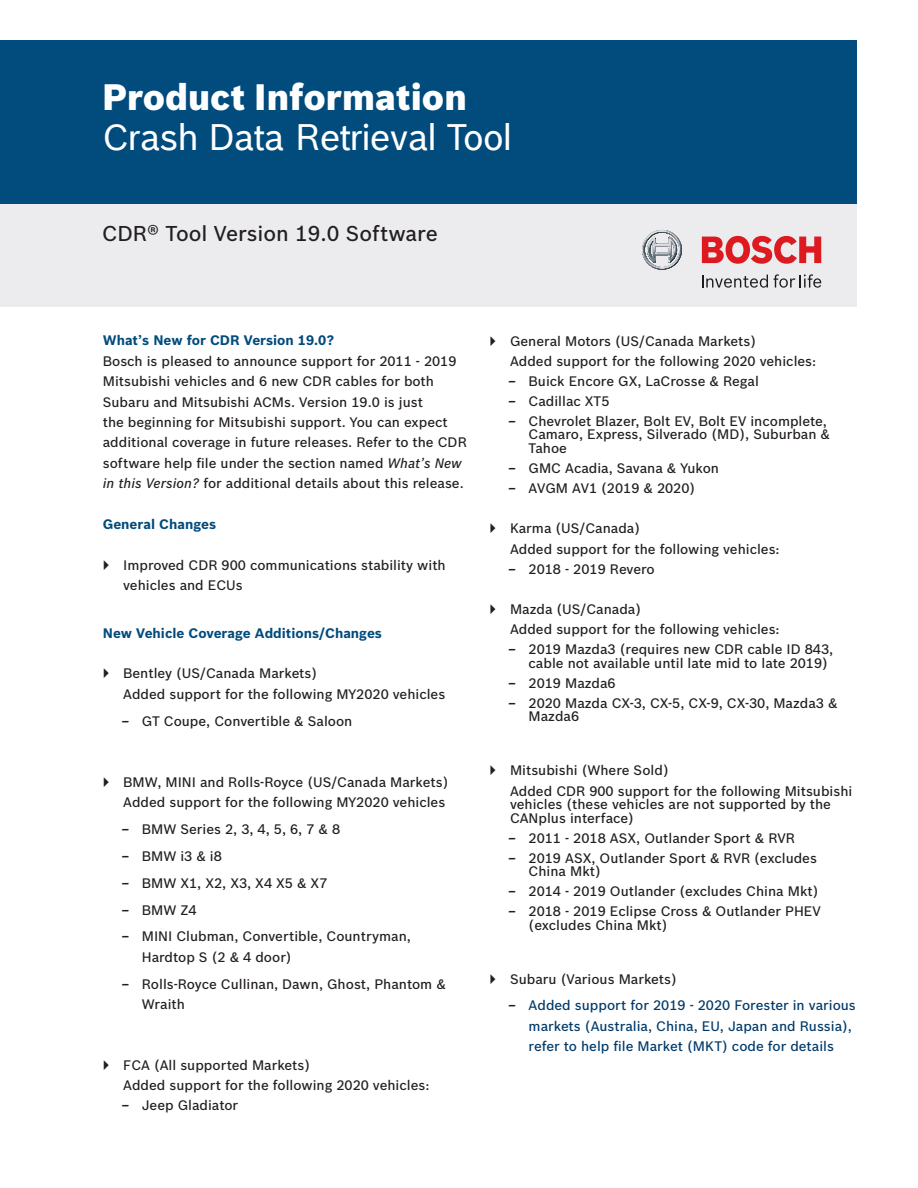
<style>
.page{position:relative;width:918px;height:1188px;background:#fff}
.page>*{position:absolute;margin:0;border:0;box-sizing:border-box;transform-origin:0 0}
.Headline1{font:36px "Bosch Office Sans";color:#fff}
.Headline1-2{font:900 36px "Bosch Sans";color:#fff}
.Secondary_Header_Inf{font:500 21px "Bosch Sans";color:#231f20}
.Running_Text{font:500 13.5px/20.4px "Bosch Sans";color:#231f20}
.t1{font:500 13.5px/20.4px "Bosch Sans";color:#003a6a}
.Introductory_Text{font:700 13.5px "Bosch Sans";color:#014b7d}
.s1{font-style:italic}
.s2{font-family:"Bosch Office Sans";font-weight:700;font-style:italic}
.s3{font-family:"Bosch Office Sans";font-weight:700;font-style:italic;color:#231f20}
</style>
<div class="page">
<div style="left:1px;top:41px;width:856px;height:163px;background:#014b7d"></div>
<div style="left:0;top:204px;width:857px;height:102px;background:#ececee"></div>
<svg style="left:642px;top:230px;width:40px;height:40px"></svg>
<svg style="left:702px;top:275px;width:66px;height:13px"></svg>
<svg style="left:774px;top:274px;width:47px;height:14px"></svg>
<svg style="left:702px;top:236px;width:119px;height:28px"></svg>
<p class="Headline1-2" style="left:102px;top:74px;width:366px">Product Information</p>
<p class="Headline1" style="left:102px;top:110px;width:411px">Crash Data Retrieval Tool</p>
<p class="Secondary_Header_Inf" style="left:102px;top:221px;width:337px">CDR® Tool Version 19.0 Software</p>
<p class="Introductory_Text" style="left:103px;top:332px;width:233px">What’s New for CDR Version 19.0?</p>
<p class="Running_Text" style="left:103px;top:351px;width:365px">Bosch is pleased to announce support for 2011 - 2019<br>Mitsubishi vehicles and 6 new CDR cables for both Subaru and Mitsubishi ACMs. Version 19.0 is just<br>the beginning for Mitsubishi support. You can expect additional coverage in future releases. Refer to the CDR software help file under the section named <span class="s1">What’s New in this Version?</span> for additional details about this release.</p>
<p class="Introductory_Text" style="left:103px;top:516px;width:115px">General Changes</p>
<p class="Running_Text" style="left:123px;top:555px;width:324px">Improved CDR 900 communications stability with vehicles and ECUs</p>
<p class="Introductory_Text" style="left:103px;top:624px;width:281px">New Vehicle Coverage Additions/Changes</p>
<p class="Running_Text" style="left:123px;top:663px;width:324px">Bentley (US/Canada Markets)<br>Added support for the following MY2020 vehicles</p>
<p class="Running_Text" style="left:121px;top:711px;width:233px"><span class="s2">–</span> GT Coupe, Convertible &amp; Saloon</p>
<p class="Running_Text" style="left:123px;top:771px;width:327px">BMW, MINI and Rolls-Royce (US/Canada Markets)<br>Added support for the following MY2020 vehicles</p>
<p class="Running_Text" style="left:121px;top:819px;width:220px"><span class="s2">–</span> BMW Series 2, 3, 4, 5, 6, 7 &amp; 8</p>
<p class="Running_Text" style="left:121px;top:846px;width:102px"><span class="s2">–</span> BMW i3 &amp; i8</p>
<p class="Running_Text" style="left:121px;top:872px;width:208px"><span class="s2">–</span> BMW X1, X2, X3, X4 X5 &amp; X7</p>
<p class="Running_Text" style="left:121px;top:899px;width:77px"><span class="s2">–</span> BMW Z4</p>
<p class="Running_Text" style="left:142px;top:926px;width:271px;text-indent:-20px"><span class="s2">–</span> MINI Clubman, Convertible, Countryman,<br>Hardtop S (2 &amp; 4 door)</p>
<p class="Running_Text" style="left:142px;top:974px;width:306px;text-indent:-20px"><span class="s2">–</span> Rolls-Royce Cullinan, Dawn, Ghost, Phantom &amp;<br>Wraith</p>
<p class="Running_Text" style="left:123px;top:1055px;width:308px">FCA (All supported Markets)<br>Added support for the following 2020 vehicles:</p>
<p class="Running_Text" style="left:121px;top:1095px;width:118px"><span class="s2">–</span> Jeep Gladiator</p>
<p class="Running_Text" style="left:510px;top:330px;width:308px">General Motors (US/Canada Markets)<br>Added support for the following 2020 vehicles:</p>
<p class="Running_Text" style="left:508px;top:371px;width:252px"><span class="s2">–</span> Buick Encore GX, LaCrosse &amp; Regal</p>
<p class="Running_Text" style="left:508px;top:391px;width:103px"><span class="s2">–</span> Cadillac XT5</p>
<p class="Running_Text" style="left:529px;top:414px;width:303px;line-height:13.5px;text-indent:-20px"><span class="s2">–</span> Chevrolet Blazer, Bolt EV, Bolt EV incomplete,<br>Camaro, Express, Silverado (MD), Suburban &amp;<br>Tahoe</p>
<p class="Running_Text" style="left:508px;top:458px;width:212px"><span class="s2">–</span> GMC Acadia, Savana &amp; Yukon</p>
<p class="Running_Text" style="left:508px;top:478px;width:189px"><span class="s2">–</span> AVGM AV1 (2019 &amp; 2020)</p>
<p class="Running_Text" style="left:510px;top:518px;width:271px">Karma (US/Canada)<br>Added support for the following vehicles:</p>
<p class="Running_Text" style="left:508px;top:559px;width:148px"><span class="s2">–</span> 2018 - 2019 Revero</p>
<p class="Running_Text" style="left:510px;top:599px;width:271px">Mazda (US/Canada)<br>Added support for the following vehicles:</p>
<p class="Running_Text" style="left:529px;top:643px;width:306px;line-height:13.5px;text-indent:-20px"><span class="s2">–</span> 2019 Mazda3 (requires new CDR cable ID 843, cable not available until late mid to late 2019)</p>
<p class="Running_Text" style="left:508px;top:673px;width:109px"><span class="s2">–</span> 2019 Mazda6</p>
<p class="Running_Text" style="left:529px;top:696px;width:310px;line-height:13.5px;text-indent:-20px"><span class="s2">–</span> 2020 Mazda CX-3, CX-5, CX-9, CX-30, Mazda3 &amp;<br>Mazda6</p>
<p class="Running_Text" style="left:510px;top:760px;width:344px">Mitsubishi (Where Sold)<br>Added CDR 900 support for the following Mitsubishi</p>
<p class="Running_Text" style="left:510px;top:798px;width:323px;line-height:13.5px">vehicles (these vehicles are not supported by the<br>CANplus interface)</p>
<p class="Running_Text" style="left:508px;top:828px;width:288px"><span class="s2">–</span> 2011 - 2018 ASX, Outlander Sport &amp; RVR</p>
<p class="Running_Text" style="left:529px;top:851px;width:290px;line-height:13.5px;text-indent:-20px"><span class="s2">–</span> 2019 ASX, Outlander Sport &amp; RVR (excludes<br>China Mkt)</p>
<p class="Running_Text" style="left:508px;top:881px;width:312px"><span class="s2">–</span> 2014 - 2019 Outlander (excludes China Mkt)</p>
<p class="Running_Text" style="left:529px;top:904px;width:294px;line-height:13.5px;text-indent:-20px"><span class="s2">–</span> 2018 - 2019 Eclipse Cross &amp; Outlander PHEV (excludes China Mkt)</p>
<p class="Running_Text" style="left:510px;top:968px;width:168px">Subaru (Various Markets)</p>
<p class="t1" style="left:529px;top:995px;width:329px;text-indent:-20px"><span class="s3">–</span> Added support for 2019 - 2020 Forester in various markets (Australia, China, EU, Japan and Russia), refer to help file Market (MKT) code for details</p>
</div>
